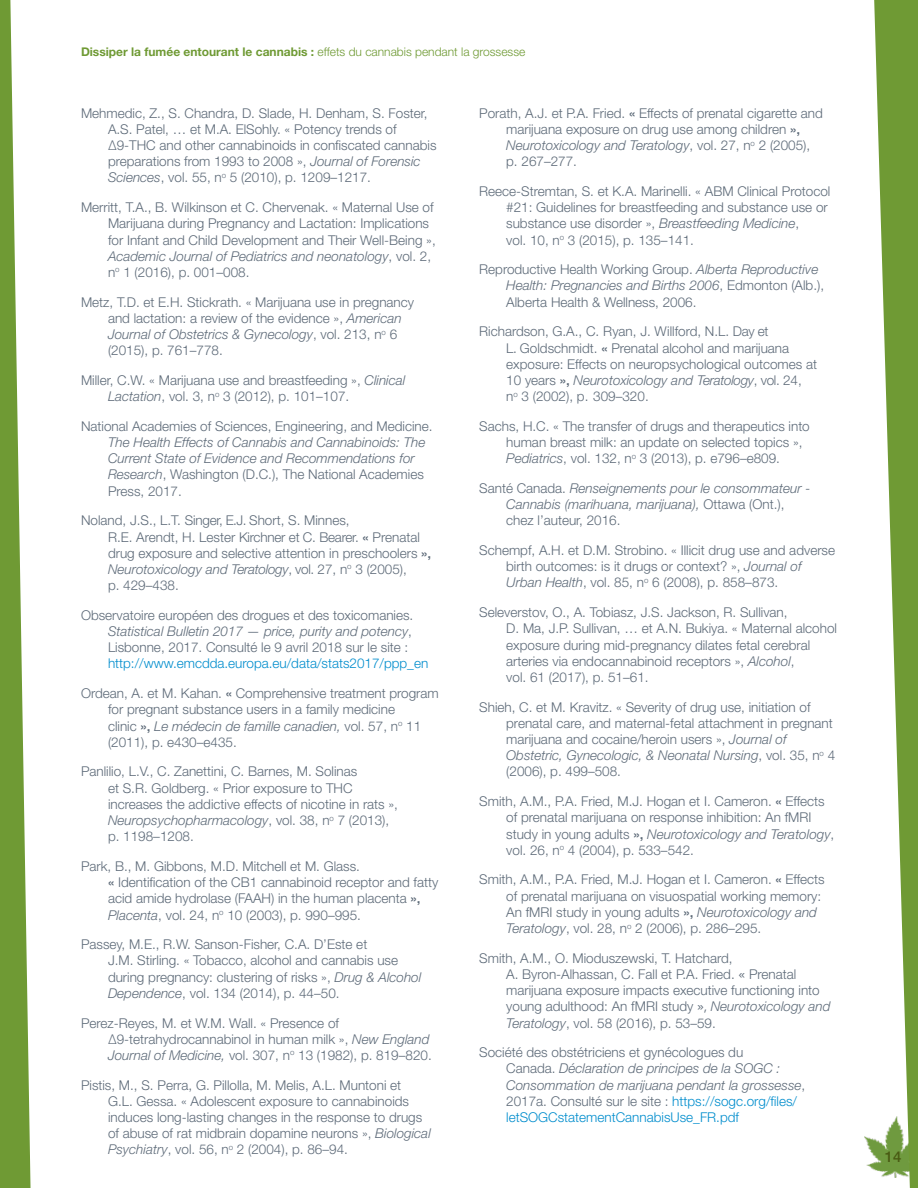
<style>
.page{position:relative;width:918px;height:1188px;background:#fff}
.page>*{position:absolute;margin:0;border:0;box-sizing:border-box;transform-origin:0 0}
.t1{font:500 15px "Helvetica Neue LT Std";color:#495b13}
.EndNote_Bibliography{font:300 13.5px/16.2px "Helvetica Neue LT Std";color:#5d6a78}
.EndNote_Bibliography-2{font:italic 300 13.5px/16.2px "Helvetica Neue LT Std";color:#5d6a78}
.t2{font:700 12px "Helvetica Neue LT Std";color:#6f9a34}
.s1{font-weight:300}
.s2{font-style:italic}
.s3{font-weight:500}
.s4{color:#008dcd}
.s5{font-style:normal}
.s6{font-family:"Segoe UI";font-weight:400}
.s7{font-style:normal;color:#008dcd}
</style>
<div class="page">
<img style="left:864px;top:1136px;width:8px;height:33px">
<svg style="left:872px;top:0;width:46px;height:1188px;fill:#6f9a34"></svg>
<svg style="left:0;top:0;width:31px;height:1188px"></svg>
<p class="t2" style="left:81px;top:44px;width:446px">Dissiper la fumée entourant le cannabis : <span class="s1">effets du cannabis pendant la grossesse</span></p>
<p class="EndNote_Bibliography" style="left:108px;top:104px;width:330px;text-indent:-27px">Mehmedic, Z., S. Chandra, D. Slade, H. Denham, S. Foster, A.S. Patel, … et M.A. ElSohly. « Potency trends of Δ9-THC and other cannabinoids in confiscated cannabis preparations from 1993 to 2008 », <span class="s2">Journal of Forensic Sciences</span>, vol. 55, n<sup>o</sup> 5 (2010), p. 1209–1217.</p>
<p class="EndNote_Bibliography" style="left:108px;top:199px;width:329px;text-indent:-27px">Merritt, T.A., B. Wilkinson et C. Chervenak. « Maternal Use of Marijuana during Pregnancy and Lactation: Implications for Infant and Child Development and Their Well-Being », <span class="s2">Academic Journal of Pediatrics and neonatology</span>, vol. 2, n<sup>o</sup> 1 (2016), p. 001–008.</p>
<p class="EndNote_Bibliography" style="left:108px;top:293px;width:308px;text-indent:-27px">Metz, T.D. et E.H. Stickrath. « Marijuana use in pregnancy and lactation: a review of the evidence », <span class="s2">American Journal of Obstetrics &amp; Gynecology</span>, vol. 213, n<sup>o</sup> 6 (2015), p. 761–778.</p>
<p class="EndNote_Bibliography" style="left:108px;top:372px;width:299px;text-indent:-27px">Miller, C.W. « Marijuana use and breastfeeding », <span class="s2">Clinical<br>Lactation</span>, vol. 3, n<sup>o</sup> 3 (2012), p. 101–107.</p>
<p class="EndNote_Bibliography" style="left:108px;top:418px;width:326px;text-indent:-27px">National Academies of Sciences, Engineering, and Medicine.<br><span class="s2">The Health Effects of Cannabis and Cannabinoids: The Current State of Evidence and Recommendations for Research</span>, Washington (D.C.), The National Academies Press, 2017.</p>
<p class="EndNote_Bibliography" style="left:108px;top:512px;width:325px;text-indent:-27px">Noland, J.S., L.T. Singer, E.J. Short, S. Minnes,<br>R.E. Arendt, H. Lester Kirchner et C. Bearer. <span class="s3">«</span> Prenatal drug exposure and selective attention in preschoolers <span class="s3">», </span><span class="s2">Neurotoxicology and Teratology</span>, vol. 27, n<sup>o</sup> 3 (2005),<br>p. 429–438.</p>
<p class="EndNote_Bibliography" style="left:108px;top:607px;width:322px;text-indent:-27px">Observatoire européen des drogues et des toxicomanies.<br><span class="s2">Statistical Bulletin 2017 — price, purity and potency</span>, Lisbonne, 2017. Consulté le 9 avril 2018 sur le site : <span class="s4">http://www.emcdda.europa.eu/data/stats2017/ppp_en</span></p>
<p class="EndNote_Bibliography" style="left:108px;top:685px;width:332px;text-indent:-27px">Ordean, A. et M. Kahan. <span class="s3">«</span> Comprehensive treatment program for pregnant substance users in a family medicine<br>clinic <span class="s3">»,</span> <span class="s2">Le médecin de famille canadien,</span> vol. 57, n<sup>o</sup> 11 (2011), p. e430–e435.</p>
<p class="EndNote_Bibliography" style="left:108px;top:763px;width:292px;text-indent:-27px">Panlilio, L.V., C. Zanettini, C. Barnes, M. Solinas<br>et S.R. Goldberg. « Prior exposure to THC increases the addictive effects of nicotine in rats », <span class="s2">Neuropsychopharmacology</span>, vol. 38, n<sup>o</sup> 7 (2013), p. 1198–1208.</p>
<p class="EndNote_Bibliography" style="left:108px;top:858px;width:332px;text-indent:-27px">Park, B., M. Gibbons, M.D. Mitchell et M. Glass.<br><span class="s3">«</span> Identification of the CB1 cannabinoid receptor and fatty acid amide hydrolase (FAAH) in the human placenta <span class="s3">», </span><span class="s2">Placenta</span>, vol. 24, n<sup>o</sup> 10 (2003), p. 990–995.</p>
<p class="EndNote_Bibliography" style="left:108px;top:936px;width:315px;text-indent:-27px">Passey, M.E., R.W. Sanson-Fisher, C.A. D’Este et<br>J.M. Stirling. « Tobacco, alcohol and cannabis use during pregnancy: clustering of risks », <span class="s2">Drug &amp; Alcohol Dependence</span>, vol. 134 (2014), p. 44–50.</p>
<p class="EndNote_Bibliography" style="left:108px;top:1014px;width:325px;text-indent:-27px">Perez-Reyes, M. et W.M. Wall. « Presence of<br>Δ9-tetrahydrocannabinol in human milk », <span class="s2">New England<br>Journal of Medicine,</span> vol. 307, n<sup>o</sup> 13 (1982), p. 819–820.</p>
<p class="EndNote_Bibliography" style="left:108px;top:1076px;width:324px;text-indent:-27px">Pistis, M., S. Perra, G. Pillolla, M. Melis, A.L. Muntoni et<br>G.L. Gessa. « Adolescent exposure to cannabinoids induces long-lasting changes in the response to drugs of abuse of rat midbrain dopamine neurons », <span class="s2">Biological Psychiatry</span>, vol. 56, n<sup>o</sup> 2 (2004), p. 86–94.</p>
<p class="EndNote_Bibliography" style="left:506px;top:104px;width:318px;text-indent:-27px">Porath, A.J. et P.A. Fried. <span class="s3">«</span> Effects of prenatal cigarette and marijuana exposure on drug use among children <span class="s3">», </span><span class="s2">Neurotoxicology and Teratology</span>, vol. 27, n<sup>o</sup> 2 (2005), p. 267–277.</p>
<p class="EndNote_Bibliography" style="left:506px;top:183px;width:326px;text-indent:-27px">Reece-Stremtan, S. et K.A. Marinelli. « ABM Clinical Protocol #21: Guidelines for breastfeeding and substance use or substance use disorder », <span class="s2">Breastfeeding Medicine</span>,<br>vol. 10, n<sup>o</sup> 3 (2015), p. 135–141.</p>
<p class="EndNote_Bibliography" style="left:506px;top:261px;width:319px;text-indent:-27px">Reproductive Health Working Group. <span class="s2">Alberta Reproductive<br>Health: Pregnancies and Births 2006</span>, Edmonton (Alb.),<br>Alberta Health &amp; Wellness, 2006.</p>
<p class="EndNote_Bibliography" style="left:506px;top:323px;width:312px;text-indent:-27px">Richardson, G.A., C. Ryan, J. Willford, N.L. Day et<br>L. Goldschmidt. <span class="s3">«</span> Prenatal alcohol and marijuana exposure: Effects on neuropsychological outcomes at 10 years <span class="s3">»,</span> <span class="s2">Neurotoxicology and Teratology</span>, vol. 24,<br>n<sup>o</sup> 3 (2002), p. 309–320.</p>
<p class="EndNote_Bibliography" style="left:506px;top:418px;width:305px;text-indent:-27px">Sachs, H.C. « The transfer of drugs and therapeutics into human breast milk: an update on selected topics »,<br><span class="s2">Pediatrics</span>, vol. 132, n<sup>o</sup> 3 (2013), p. e796–e809.</p>
<p class="EndNote_Bibliography-2" style="left:506px;top:480px;width:306px;text-indent:-27px"><span class="s5">Santé Canada.</span> Renseignements pour le consommateur -<br>Cannabis (marihuana, marijuana), <span class="s5">Ottawa (Ont.), chez l’auteur, 2016.</span></p>
<p class="EndNote_Bibliography" style="left:506px;top:542px;width:330px;text-indent:-27px">Schempf, A.H. et D.M. Strobino. « Illicit drug use and adverse birth outcomes: is it drugs or context? », <span class="s2">Journal of<br>Urban Health</span>, vol. 85, n<sup>o</sup> 6 (2008), p. 858–873.</p>
<p class="EndNote_Bibliography" style="left:506px;top:604px;width:332px;text-indent:-27px">Seleverstov, O., A. Tobiasz, J.S. Jackson, R. Sullivan,<br>D. Ma, J.P. Sullivan, … et A.N. Bukiya. « Maternal alcohol exposure during mid-pregnancy dilates fetal cerebral arteries via endocannabinoid receptors », <span class="s2">Alcohol</span>,<br>vol. 61 (2017), p. 51–61.</p>
<p class="EndNote_Bibliography" style="left:506px;top:698px;width:330px;text-indent:-27px">Shieh, C. et M. Kravitz. « Severity of drug use, initiation of prenatal care, and maternal‐fetal attachment in pregnant marijuana and cocaine/heroin users », <span class="s2">Journal of Obstetric, Gynecologic, &amp; Neonatal Nursing</span>, vol. 35, n<sup>o</sup> 4 (2006), p. 499–508.</p>
<p class="EndNote_Bibliography" style="left:506px;top:793px;width:330px;text-indent:-27px">Smith, A.M., P.A. Fried, M.J. Hogan et I. Cameron. <span class="s3">«</span> Effects of prenatal marijuana on response inhibition: An fMRI study in young adults <span class="s3">»,</span> <span class="s2">Neurotoxicology and Teratology</span>, vol. 26, n<sup>o</sup> 4 (2004), p. 533–542.</p>
<p class="EndNote_Bibliography" style="left:506px;top:871px;width:320px;text-indent:-27px">Smith, A.M., P.A. Fried, M.J. Hogan et I. Cameron. <span class="s3">«</span> Effects of prenatal marijuana on visuospatial working memory:<br>An fMRI study in young adults <span class="s3">»,</span> <span class="s2">Neurotoxicology and Teratology</span>, vol. 28, n<sup>o</sup> 2 (2006), p. 286–295.</p>
<p class="EndNote_Bibliography" style="left:506px;top:950px;width:326px;text-indent:-27px">Smith, A.M., O. Mioduszewski, T. Hatchard,<br>A. Byron-Alhassan, C. Fall et P.A. Fried. <span class="s6">«</span> Prenatal marijuana exposure impacts executive functioning into young adulthood: An fMRI study <span class="s6">»,</span> <span class="s2">Neurotoxicology and Teratology</span>, vol. 58 (2016), p. 53–59.</p>
<p class="EndNote_Bibliography-2" style="left:506px;top:1044px;width:301px;text-indent:-27px"><span class="s5">Société des obstétriciens et gynécologues du<br>Canada.</span> Déclaration de principes de la SOGC :<br>Consommation de marijuana pendant la grossesse<span class="s5">, 2017a. Consulté sur le site :</span> <span class="s7">https://sogc.org/files/ letSOGCstatementCannabisUse_FR.pdf</span></p>
<p class="t1" style="left:885px;top:1148px;width:18px">14</p>
</div>
